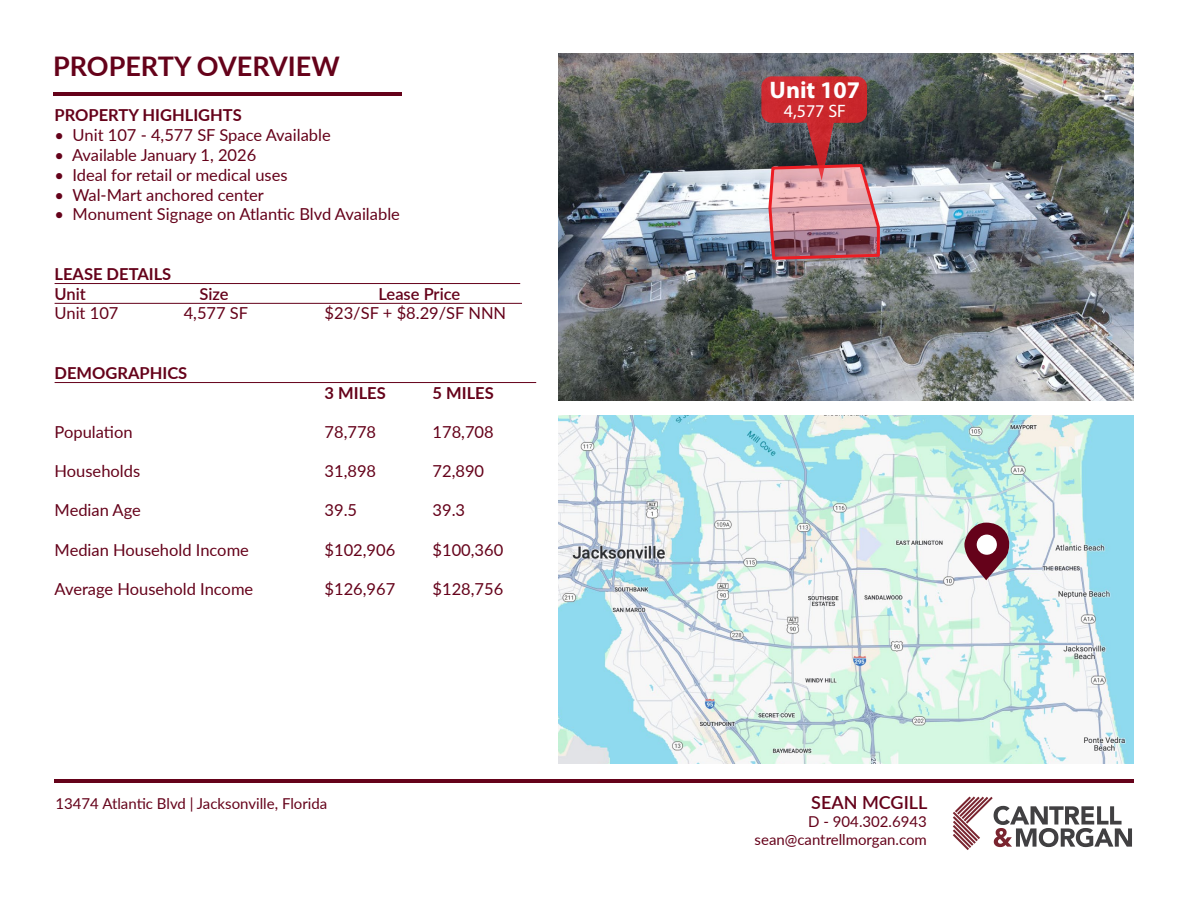
<style>
.page{position:relative;width:1188px;height:918px;background:#fff}
.page>*{position:absolute;margin:0;border:0;box-sizing:border-box;transform-origin:0 0}
.t1{font:700 27px "Lato";color:#65021a}
.t2{font:700 24px "Myriad Pro";color:#fff}
.t3{font:600 18px "Lato";color:#65021a}
.t4{font:18px "Myriad Pro";color:#fff}
.t5{font:16.5px "Lato";color:#65021a}
.t6{font:700 16.5px "Lato";color:#65021a}
.t7{font:600 16.5px "Lato";color:#65021a}
.t8{font:15px/18px "Lato";color:#65021a;text-align:right}
</style>
<div class="page">
<hr style="left:53px;top:92px;width:349px;height:4px;background:#65021a">
<hr style="left:55px;top:283px;width:465px;height:1px;background:#65021a">
<hr style="left:55px;top:303px;width:467px;height:1px;background:#65021a">
<hr style="left:55px;top:382px;width:481px;height:1px;background:#65021a">
<img style="left:558px;top:53px;width:575px;height:348px">
<img style="left:558px;top:416px;width:575px;height:347px">
<svg style="left:964px;top:523px;width:45px;height:57px;background:#8f5867"></svg>
<div style="left:977px;top:535px;width:20px;height:20px;background:#fff;border-radius:50%"></div>
<hr style="left:54px;top:779px;width:1080px;height:3px;background:#65021a">
<svg style="left:953px;top:796px;width:179px;height:54px"></svg>
<img style="left:761px;top:76px;width:120px;height:185px">
<h1 class="t1" style="left:53px;top:47px;width:288px">PROPERTY OVERVIEW</h1>
<p class="t6" style="left:55px;top:103px;width:189px">PROPERTY HIGHLIGHTS</p>
<p class="t5" style="left:55px;top:123px;width:278px">• Unit 107 - 4,577 SF Space Available</p>
<p class="t5" style="left:55px;top:143px;width:203px">• Available January 1, 2026</p>
<p class="t5" style="left:55px;top:163px;width:235px">• Ideal for retail or medical uses</p>
<p class="t5" style="left:55px;top:183px;width:211px">• Wal-Mart anchored center</p>
<p class="t5" style="left:55px;top:203px;width:347px">• Monument Signage on Atlantic Blvd Available</p>
<p class="t6" style="left:55px;top:262px;width:118px">LEASE DETAILS</p>
<p class="t7" style="left:55px;top:282px;width:33px">Unit</p>
<p class="t7" style="left:200px;top:282px;width:31px">Size</p>
<p class="t7" style="left:379px;top:282px;width:83px">Lease Price</p>
<p class="t5" style="left:55px;top:302px;width:65px">Unit 107</p>
<p class="t5" style="left:184px;top:302px;width:66px">4,577 SF</p>
<p class="t5" style="left:325px;top:302px;width:183px">$23/SF + $8.29/SF NNN</p>
<p class="t6" style="left:55px;top:361px;width:134px">DEMOGRAPHICS</p>
<p class="t6" style="left:325px;top:380px;width:63px">3 MILES</p>
<p class="t6" style="left:433px;top:380px;width:63px">5 MILES</p>
<p class="t5" style="left:55px;top:420px;width:79px">Population</p>
<p class="t5" style="left:325px;top:420px;width:53px">78,778</p>
<p class="t5" style="left:433px;top:420px;width:63px">178,708</p>
<p class="t5" style="left:55px;top:459px;width:87px">Households</p>
<p class="t5" style="left:325px;top:459px;width:53px">31,898</p>
<p class="t5" style="left:433px;top:459px;width:53px">72,890</p>
<p class="t5" style="left:55px;top:499px;width:88px">Median Age</p>
<p class="t5" style="left:325px;top:499px;width:34px">39.5</p>
<p class="t5" style="left:433px;top:499px;width:34px">39.3</p>
<p class="t5" style="left:55px;top:538px;width:196px">Median Household Income</p>
<p class="t5" style="left:325px;top:538px;width:72px">$102,906</p>
<p class="t5" style="left:433px;top:538px;width:72px">$100,360</p>
<p class="t5" style="left:55px;top:577px;width:200px">Average Household Income</p>
<p class="t5" style="left:325px;top:577px;width:72px">$126,967</p>
<p class="t5" style="left:433px;top:577px;width:72px">$128,756</p>
<h2 class="t2" style="left:770px;top:74px;width:92px">Unit 107</h2>
<p class="t4" style="left:784px;top:100px;width:64px">4,577 SF</p>
<p class="t8" style="left:56px;top:794px;width:273px">13474 Atlantic Blvd | Jacksonville, Florida</p>
<p class="t3" style="left:811px;top:790px;width:118px">SEAN MCGILL</p>
<p class="t8" style="left:755px;top:812px;width:174px">D - 904.302.6943 sean@cantrellmorgan.com</p>
</div>
